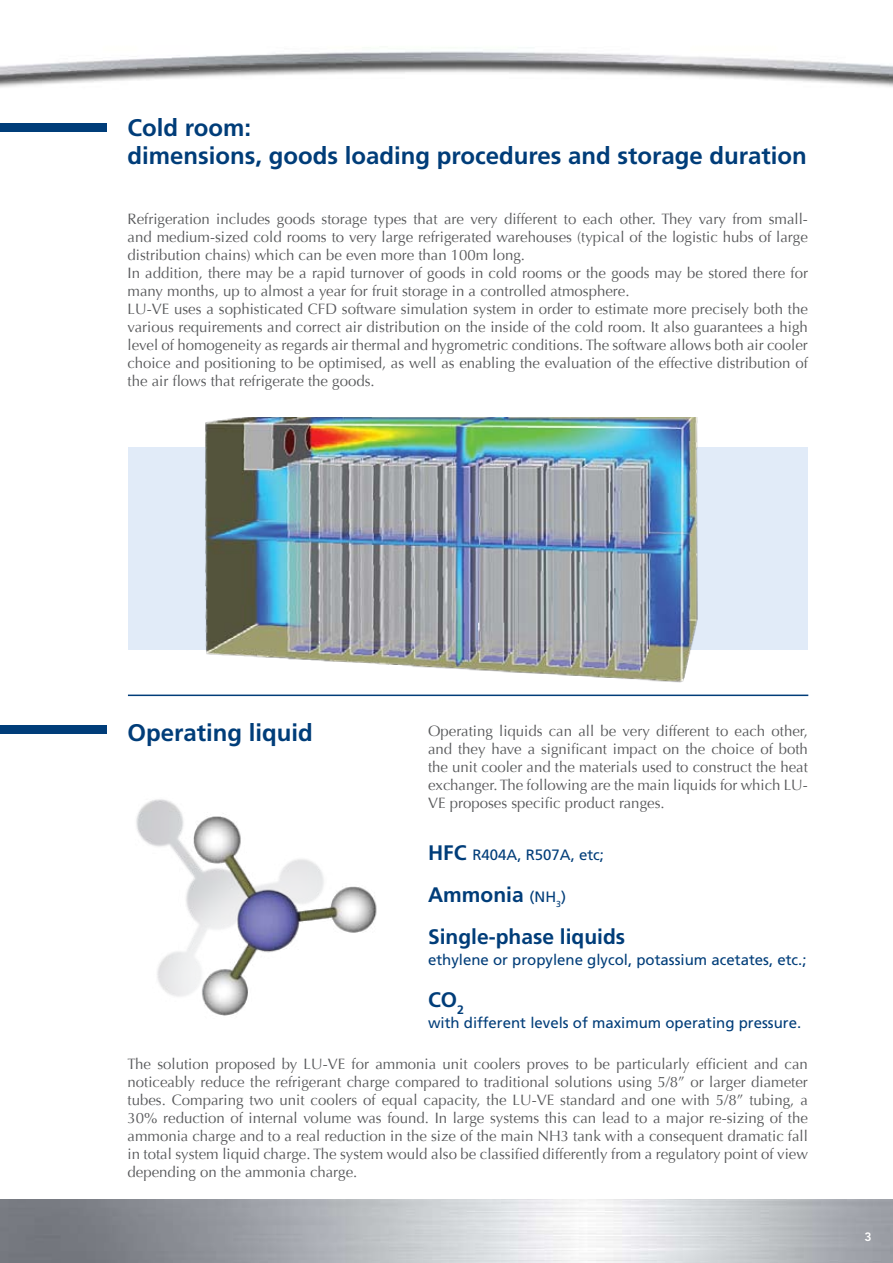
<style>
.page{position:relative;width:893px;height:1263px;background:#fff}
.page>*{position:absolute;margin:0;border:0;box-sizing:border-box;transform-origin:0 0}
.t1{font:700 24px/28.5px "Frutiger";color:#003d79}
.t2{font:700 21px/42px "Frutiger";color:#003d79}
.t3{font:15px/18px "Optima";color:#58595b;text-align:justify}
.t4{font:15px "Frutiger";color:#003d79}
.t5{font:800 12px "Avenir";color:#fff}
.s1{font-weight:700;font-size:21px}
.s2{font-weight:400;font-size:15px}
</style>
<div class="page">
<img style="left:0;top:51px;width:893px;height:81px">
<div style="left:0;top:124px;width:106px;height:8px;background:#003d79"></div>
<div style="left:0;top:725px;width:106px;height:9px;background:#003d79"></div>
<hr style="left:128px;top:694px;width:680px;height:2px;background:#003d79">
<img style="left:136px;top:799px;width:241px;height:217px">
<div style="left:128px;top:448px;width:679px;height:202px;background:#e1ebf8"></div>
<img style="left:193px;top:417px;width:547px;height:280px">
<h1 class="t1" style="left:128px;top:113px;width:681px">Cold room:<br>dimensions, goods loading procedures and storage duration</h1>
<p class="t3" style="left:128px;top:210px;width:682px;text-align:left">Refrigeration includes goods storage types that are very different to each other. They vary from small&shy;and medium-sized cold rooms to very large refrigerated warehouses (typical of the logistic hubs of large distribution chains) which can be even more than 100m long.<br>In addition, there may be a rapid turnover of goods in cold rooms or the goods may be stored there for many months, up to almost a year for fruit storage in a controlled atmosphere.<br>LU -VE uses a sophisticated CFD software simulation system in order to estimate more precisely both the various requirements and correct air distribution on the inside of the cold room. It also guarantees a high level of homogeneity as regards air thermal and hygrometric conditions. The software allows both air cooler choice and positioning to be optimised, as well as enabling the evaluation of the effective distribution of the air flows that refrigerate the goods.</p>
<h1 class="t1" style="left:128px;top:718px;width:187px">Operating liquid</h1>
<p class="t3" style="left:428px;top:722px;width:381px">Operating liquids can all be very different to each other, and they have a significant impact on the choice of both the unit cooler and the materials used to construct the heat exchanger. The following are the main liquids for which LU-VE proposes specific product ranges.</p>
<p class="t4" style="left:428px;top:846px;width:178px"><span class="s1">HFC</span> R404A, R507A, etc;</p>
<h2 class="t2" style="left:428px;top:874px;width:199px">Ammonia <span class="s2">(NH</span><sub>3</sub><span class="s2">)<br></span>Single-phase liquids</h2>
<p class="t4" style="left:428px;top:951px;width:380px">ethylene or propylene glycol, potassium acetates, etc.;</p>
<h2 class="t2" style="left:428px;top:979px;width:37px">CO<sub>2</sub></h2>
<p class="t4" style="left:428px;top:1014px;width:375px">with different levels of maximum operating pressure.</p>
<p class="t3" style="left:128px;top:1055px;width:682px">The solution proposed by LU-VE for ammonia unit coolers proves to be particularly efficient and can noticeably reduce the refrigerant charge compared to traditional solutions using 5/8” or larger diameter tubes. Comparing two unit coolers of equal capacity, the LU -VE standard and one with 5/8” tubing, a 30% reduction of internal volume was found. In large systems this can lead to a major re-sizing of the ammonia charge and to a real reduction in the size of the main N H3 tank with a consequent dramatic fall in total system liquid charge. The system would also be classified differently from a regulatory point of view depending on the ammonia charge.</p>
<p class="t5" style="left:865px;top:1229px;width:9px">3</p>
</div>
